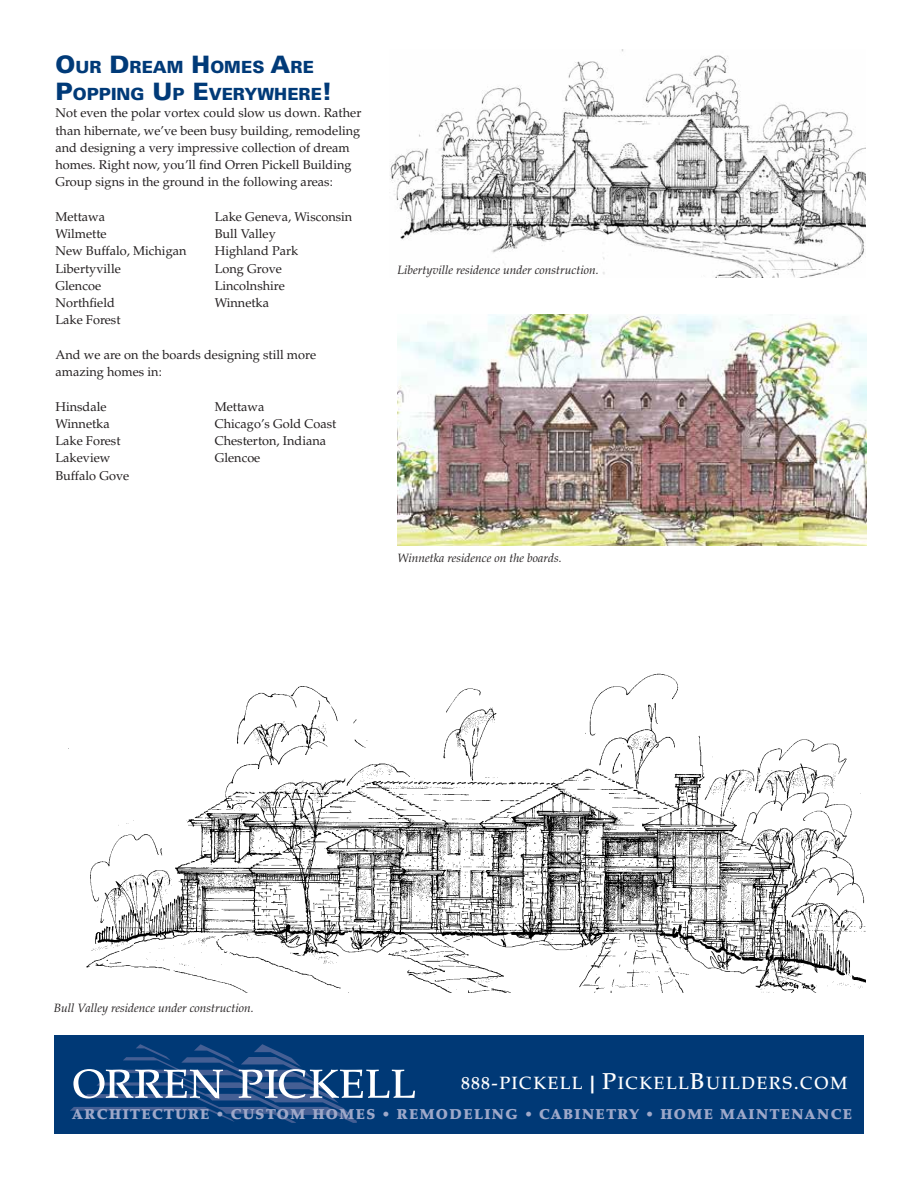
<style>
.page{position:relative;width:918px;height:1188px;background:#fff}
.page>*{position:absolute;margin:0;border:0;box-sizing:border-box;transform-origin:0 0}
.t1{font:500 17.7px "Palatino";letter-spacing:.07em;color:#fff}
.t2{font:900 16.8px/27px "Univers";color:#003a78}
.t3{font:900 14.25px "Palatino";letter-spacing:.1em;color:#9ea8c9}
.t4{font:12.75px/17.2px "Palatino";color:#231f20}
.t5{font:italic 12px "Palatino";color:#231f20}
.s1{font-size:24px}
.s2{font-weight:900}
.s3{font-size:22.95px}
</style>
<div class="page">
<div style="left:54px;top:1035px;width:810px;height:99px;background:#003976"></div>
<svg style="left:70px;top:1044px;width:345px;height:79px"></svg>
<img style="left:397px;top:314px;width:469px;height:231px">
<img style="left:68px;top:673px;width:798px;height:319px">
<img style="left:390px;top:49px;width:476px;height:228px">
<h2 class="t2" style="left:55px;top:53px;width:279px"><span class="s1">O</span>UR <span class="s1">D</span>REAM <span class="s1">H</span>OMES <span class="s1">A</span>RE<br><span class="s1">P</span>OPPING <span class="s1">U</span> P <span class="s1">E</span>VERYWHERE<span class="s1">!</span></h2>
<p class="t4" style="left:55px;top:105px;width:307px">Not even the polar vortex could slow us down. Rather than hibernate, we’ve been busy building, remodeling and designing a very impressive collection of dream homes. Right now, you’ll find Orren Pickell Building Group signs in the ground in the following areas:</p>
<p class="t4" style="left:55px;top:208px;width:133px">Mettawa<br>Wilmette<br>New Buffalo, Michigan<br>Libertyville<br>Glencoe<br>Northfield<br>Lake Forest</p>
<p class="t4" style="left:215px;top:208px;width:139px">Lake Geneva, Wisconsin<br>Bull Valley<br>Highland Park<br>Long Grove<br>Lincolnshire<br>Winnetka</p>
<p class="t4" style="left:55px;top:346px;width:262px">And we are on the boards designing still more amazing homes in:</p>
<p class="t4" style="left:55px;top:398px;width:75px">Hinsdale<br>Winnetka<br>Lake Forest<br>Lakeview<br>Buffalo Gove</p>
<p class="t4" style="left:215px;top:398px;width:123px">Mettawa<br>Chicago’s Gold Coast<br>Chesterton, Indiana<br>Glencoe</p>
<p class="t5" style="left:397px;top:263px;width:203px">Libertyville residence under construction.</p>
<p class="t5" style="left:397px;top:551px;width:166px">Winnetka residence on the boards.</p>
<p class="t5" style="left:54px;top:1001px;width:201px">Bull Valley residence under construction.</p>
<h1 class="t1" style="left:461px;top:1073px;width:388px">888-PICKELL <span class="s2">|</span> <span class="s3">P</span>ICKELL<span class="s3">B</span>UILDERS.COM</h1>
<p class="t3" style="left:72px;top:1106px;width:781px">ARCHITECTURE • CUSTOM HOMES • REMODELING • CABINETRY • HOME MAINTENANCE</p>
</div>
